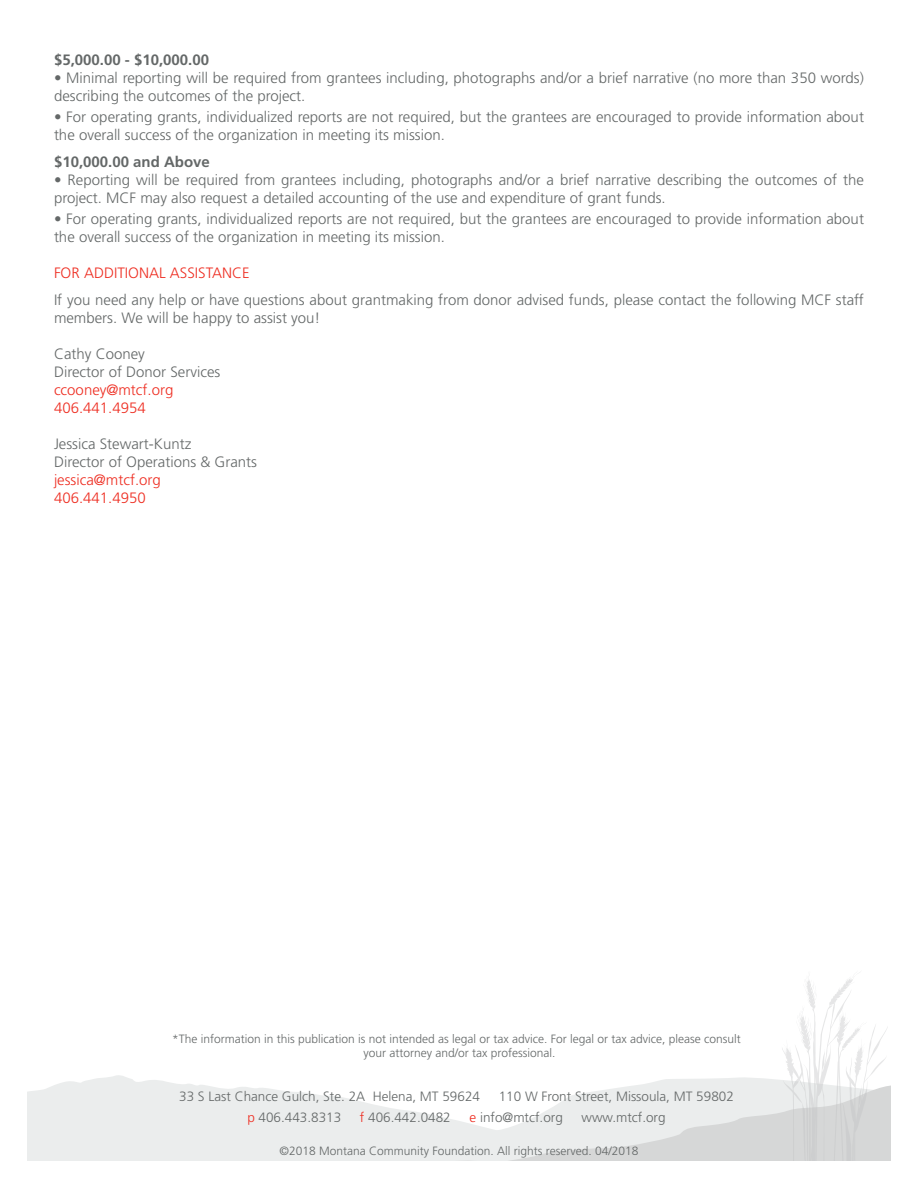
<style>
.page{position:relative;width:918px;height:1188px;background:#fff}
.page>*{position:absolute;margin:0;border:0;box-sizing:border-box;transform-origin:0 0}
.t1{font:300 15px/18px "Frutiger LT Std";color:#646868}
.t2{font:300 15px/18px "Frutiger LT Std";color:#ee2e22}
.t3{font:700 15px "Frutiger LT Std";color:#646868}
.t4{font:300 13.5px "Frutiger LT Std";color:#646868}
.t5{font:300 12px/13.5px "Frutiger LT Std";color:#646868;text-align:center}
.s1{color:#ee2e22}
</style>
<div class="page">
<svg style="left:27px;top:1075px;width:142px;height:86px;fill:#ebeded"></svg>
<svg style="left:169px;top:1077px;width:722px;height:84px;fill:#ebeded"></svg>
<svg style="left:782px;top:979px;width:106px;height:182px"></svg>
<p class="t3" style="left:54px;top:51px;width:157px">$5,000.00 - $10,000.00</p>
<p class="t1" style="left:54px;top:69px;width:811px">• Minimal reporting will be required from grantees including, photographs and/or a brief narrative (no more than 350 words) describing the outcomes of the project.</p>
<p class="t1" style="left:54px;top:108px;width:812px">• For operating grants, individualized reports are not required, but the grantees are encouraged to provide information about the overall success of the organization in meeting its mission.</p>
<p class="t3" style="left:54px;top:153px;width:157px">$10,000.00 and Above</p>
<p class="t1" style="left:54px;top:171px;width:812px">• Reporting will be required from grantees including, photographs and/or a brief narrative describing the outcomes of the project. MCF may also request a detailed accounting of the use and expenditure of grant funds.</p>
<p class="t1" style="left:54px;top:210px;width:812px">• For operating grants, individualized reports are not required, but the grantees are encouraged to provide information about the overall success of the organization in meeting its mission.</p>
<p class="t2" style="left:54px;top:264px;width:197px">FOR ADDITIONAL ASSISTANCE</p>
<p class="t1" style="left:54px;top:291px;width:811px">If you need any help or have questions about grantmaking from donor advised funds, please contact the following MCF staff members. We will be happy to assist you!</p>
<p class="t1" style="left:54px;top:345px;width:168px">Cathy Cooney<br>Director of Donor Services</p>
<p class="t2" style="left:54px;top:381px;width:121px">ccooney@mtcf.org<br>406.441.4954</p>
<p class="t1" style="left:54px;top:435px;width:205px">Jessica Stewart-Kuntz<br>Director of Operations &amp; Grants</p>
<p class="t2" style="left:54px;top:471px;width:108px">jessica@mtcf.org<br>406.441.4950</p>
<p class="t5" style="left:172px;top:1033px;width:570px">*The information in this publication is not intended as legal or tax advice. For legal or tax advice, please consult your attorney and/or tax professional.</p>
<p class="t4" style="left:179px;top:1088px;width:302px">33 S Last Chance Gulch, Ste. 2A Helena, MT 59624</p>
<p class="t4" style="left:499px;top:1088px;width:237px">110 W Front Street, Missoula, MT 59802</p>
<p class="t4" style="left:247px;top:1109px;width:95px"><span class="s1">p</span> 406.443.8313</p>
<p class="t4" style="left:360px;top:1109px;width:92px"><span class="s1">f</span> 406.442.0482</p>
<p class="t4" style="left:470px;top:1109px;width:95px"><span class="s1">e</span> info@mtcf.org</p>
<p class="t4" style="left:582px;top:1109px;width:86px">www.mtcf.org</p>
<p class="t5" style="left:280px;top:1145px;width:360px">©2018 Montana Community Foundation. All rights reserved. 04/2018</p>
</div>
